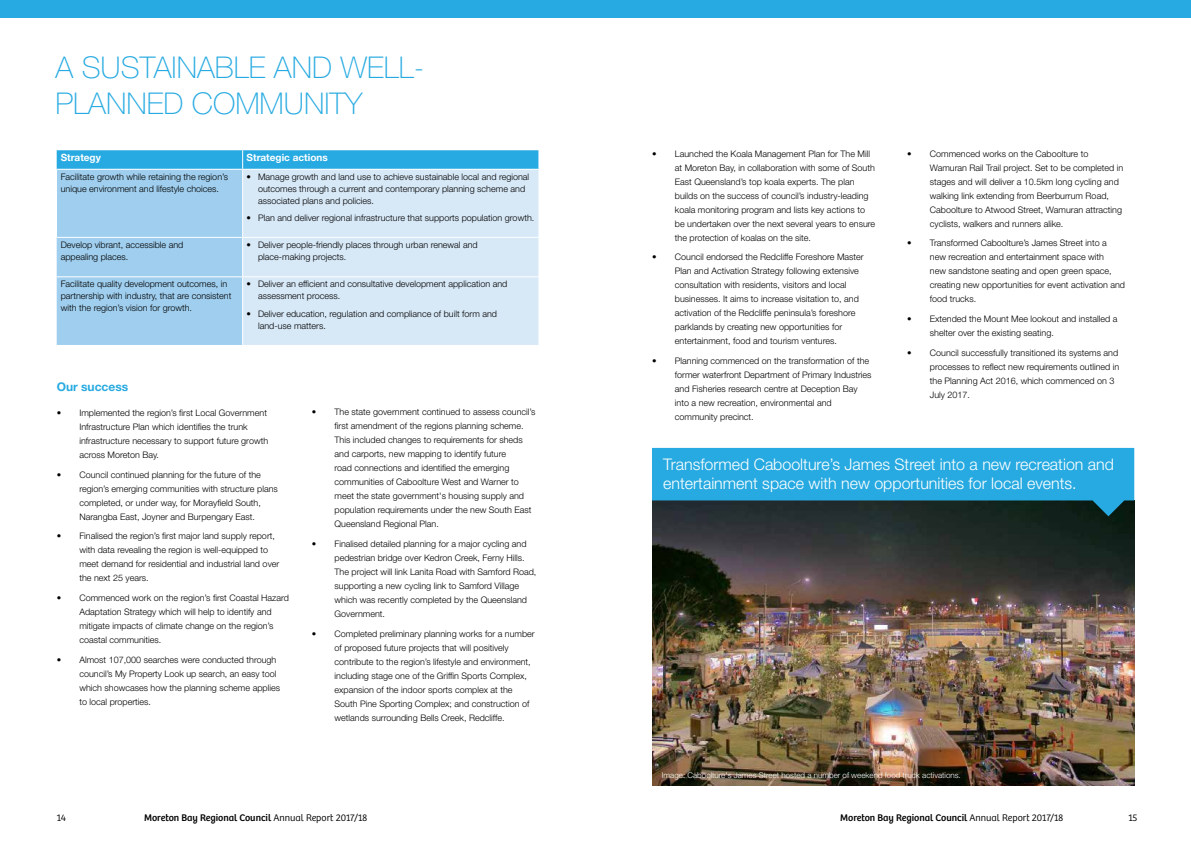
<style>
.page{position:relative;width:1191px;height:842px;background:#fff}
.page>*{position:absolute;margin:0;border:0;box-sizing:border-box;transform-origin:0 0}
.t1{font:100 30px/36px "Helvetica Neue LT Std";color:#27aae1}
.t2{font:300 16px/19.2px "Helvetica Neue LT Std";color:#fff}
.t3{font:700 12px "Helvetica Neue LT Std";color:#27aae1}
.t4{font:10px "Bree";color:#000}
.t5{font:700 10px "Helvetica Neue LT Std";color:#fff}
.t6{font:300 10px "Bree";color:#000}
.t7{font:300 9px/14px "Helvetica Neue LT Std";color:#000}
.t8{font:300 8px "Helvetica Neue LT Std";color:#fff}
.s1{font-weight:300}
</style>
<div class="page">
<img style="left:652px;top:516px;width:482px;height:269px">
<div style="left:57px;top:169px;width:186px;height:68px;background:#9fceee"></div>
<div style="left:243px;top:170px;width:295px;height:175px;background:#d7e8f7"></div>
<div style="left:57px;top:238px;width:185px;height:107px;background:#9fceee"></div>
<svg style="left:57px;top:150px;width:481px;height:19px;background:#2dace1"></svg>
<hr style="left:57px;top:169px;width:186px;height:1px;background:#fff">
<hr style="left:242px;top:170px;width:1px;height:67px;background:#fff">
<hr style="left:243px;top:237px;width:295px;height:1px;background:#fff">
<hr style="left:57px;top:276px;width:186px;height:1px;background:#fff">
<hr style="left:243px;top:276px;width:295px;height:1px;background:#fff">
<div style="left:0;top:0;width:1191px;height:17px;background:#27aae1"></div>
<svg style="left:652px;top:448px;width:482px;height:68px;background:#248db7"></svg>
<h1 class="t1" style="left:56px;top:49px;width:370px">A SUSTAINABLE AND WELL-<br>PLANNED COMMUNITY</h1>
<p class="t5" style="left:61px;top:152px;width:42px">Strategy</p>
<p class="t5" style="left:247px;top:152px;width:83px">Strategic actions</p>
<p class="t7" style="left:61px;top:170px;width:169px;line-height:12px">Facilitate growth while retaining the region’s unique environment and lifestyle choices.</p>
<p class="t7" style="left:258px;top:170px;width:273px;line-height:12px;text-indent:-11px">• Manage growth and land use to achieve sustainable local and regional outcomes through a current and contemporary planning scheme and associated plans and policies.</p>
<p class="t7" style="left:247px;top:211px;width:289px">• Plan and deliver regional infrastructure that supports population growth.</p>
<p class="t7" style="left:61px;top:238px;width:124px;line-height:12px">Develop vibrant, accessible and appealing places.</p>
<p class="t7" style="left:258px;top:238px;width:221px;line-height:12px;text-indent:-11px">• Deliver people-friendly places through urban renewal and place-making projects.</p>
<p class="t7" style="left:61px;top:278px;width:172px;line-height:12px">Facilitate quality development outcomes, in partnership with industry, that are consistent with the region’s vision for growth.</p>
<p class="t7" style="left:258px;top:278px;width:251px;line-height:12px;text-indent:-11px">• Deliver an efficient and consultative development application and assessment process.</p>
<p class="t7" style="left:258px;top:307px;width:241px;line-height:12px;text-indent:-11px">• Deliver education, regulation and compliance of built form and land-use matters.</p>
<h3 class="t3" style="left:57px;top:379px;width:73px">Our success</h3>
<p class="t7" style="left:79px;top:406px;width:190px;text-indent:-23px">• Implemented the region’s first Local Government Infrastructure Plan which identifies the trunk infrastructure necessary to support future growth across Moreton Bay.</p>
<p class="t7" style="left:79px;top:467px;width:200px;text-indent:-23px">• Council continued planning for the future of the region’s emerging communities with structure plans completed, or under way, for Morayfield South, Narangba East, Joyner and Burpengary East.</p>
<p class="t7" style="left:79px;top:529px;width:201px;text-indent:-23px">• Finalised the region’s first major land supply report, with data revealing the region is well-equipped to meet demand for residential and industrial land over the next 25 years.</p>
<p class="t7" style="left:79px;top:591px;width:211px;text-indent:-23px">• Commenced work on the region’s first Coastal Hazard Adaptation Strategy which will help to identify and mitigate impacts of climate change on the region’s coastal communities.</p>
<p class="t7" style="left:79px;top:652px;width:202px;text-indent:-23px">• Almost 107,000 searches were conducted through council’s My Property Look up search, an easy tool which showcases how the planning scheme applies to local properties.</p>
<p class="t7" style="left:334px;top:405px;width:202px;text-indent:-23px">• The state government continued to assess council’s first amendment of the regions planning scheme.<br>This included changes to requirements for sheds and carports, new mapping to identify future<br>road connections and identified the emerging communities of Caboolture West and Warner to meet the state government's housing supply and population requirements under the new South East Queensland Regional Plan.</p>
<p class="t7" style="left:334px;top:537px;width:203px;text-indent:-23px">• Finalised detailed planning for a major cycling and pedestrian bridge over Kedron Creek, Ferny Hills.<br>The project will link Lanita Road with Samford Road, supporting a new cycling link to Samford Village which was recently completed by the Queensland Government.</p>
<p class="t7" style="left:334px;top:626px;width:202px;text-indent:-23px">• Completed preliminary planning works for a number of proposed future projects that will positively contribute to the region’s lifestyle and environment, including stage one of the Griffin Sports Complex, expansion of the indoor sports complex at the South Pine Sporting Complex; and construction of wetlands surrounding Bells Creek, Redcliffe.</p>
<p class="t7" style="left:675px;top:146px;width:202px;text-indent:-23px">• Launched the Koala Management Plan for The Mill at Moreton Bay, in collaboration with some of South East Queensland’s top koala experts. The plan builds on the success of council’s industry-leading koala monitoring program and lists key actions to be undertaken over the next several years to ensure the protection of koalas on the site.</p>
<p class="t7" style="left:675px;top:250px;width:190px;text-indent:-23px">• Council endorsed the Redcliffe Foreshore Master Plan and Activation Strategy following extensive consultation with residents, visitors and local businesses. It aims to increase visitation to, and activation of the Redcliffe peninsula’s foreshore parklands by creating new opportunities for entertainment, food and tourism ventures.</p>
<p class="t7" style="left:675px;top:354px;width:198px;text-indent:-23px">• Planning commenced on the transformation of the former waterfront Department of Primary Industries and Fisheries research centre at Deception Bay into a new recreation, environmental and community precinct.</p>
<p class="t7" style="left:930px;top:146px;width:195px;text-indent:-23px">• Commenced works on the Caboolture to Wamuran Rail Trail project. Set to be completed in stages and will deliver a 10.5km long cycling and walking link extending from Beerburrum Road, Caboolture to Atwood Street, Wamuran attracting cyclists, walkers and runners alike.</p>
<p class="t7" style="left:930px;top:236px;width:197px;text-indent:-23px">• Transformed Caboolture’s James Street into a new recreation and entertainment space with<br>new sandstone seating and open green space, creating new opportunities for event activation and food trucks.</p>
<p class="t7" style="left:930px;top:312px;width:189px;text-indent:-23px">• Extended the Mount Mee lookout and installed a shelter over the existing seating.</p>
<p class="t7" style="left:930px;top:345px;width:191px;text-indent:-23px">• Council successfully transitioned its systems and processes to reflect new requirements outlined in the Planning Act 2016, which commenced on 3<br>July 2017.</p>
<h2 class="t2" style="left:663px;top:454px;width:452px">Transformed Caboolture’s James Street into a new recreation and entertainment space with new opportunities for local events.</h2>
<p class="t8" style="left:662px;top:770px;width:300px">Image: Caboolture's James Street hosted a number of weekend food truck activations.</p>
<p class="t6" style="left:57px;top:812px;width:11px">14</p>
<p class="t4" style="left:144px;top:812px;width:225px">Moreton Bay Regional Council <span class="s1">Annual Report 2017/18</span></p>
<p class="t4" style="left:840px;top:812px;width:225px">Moreton Bay Regional Council <span class="s1">Annual Report 2017/18</span></p>
<p class="t6" style="left:1128px;top:812px;width:11px">15</p>
</div>
